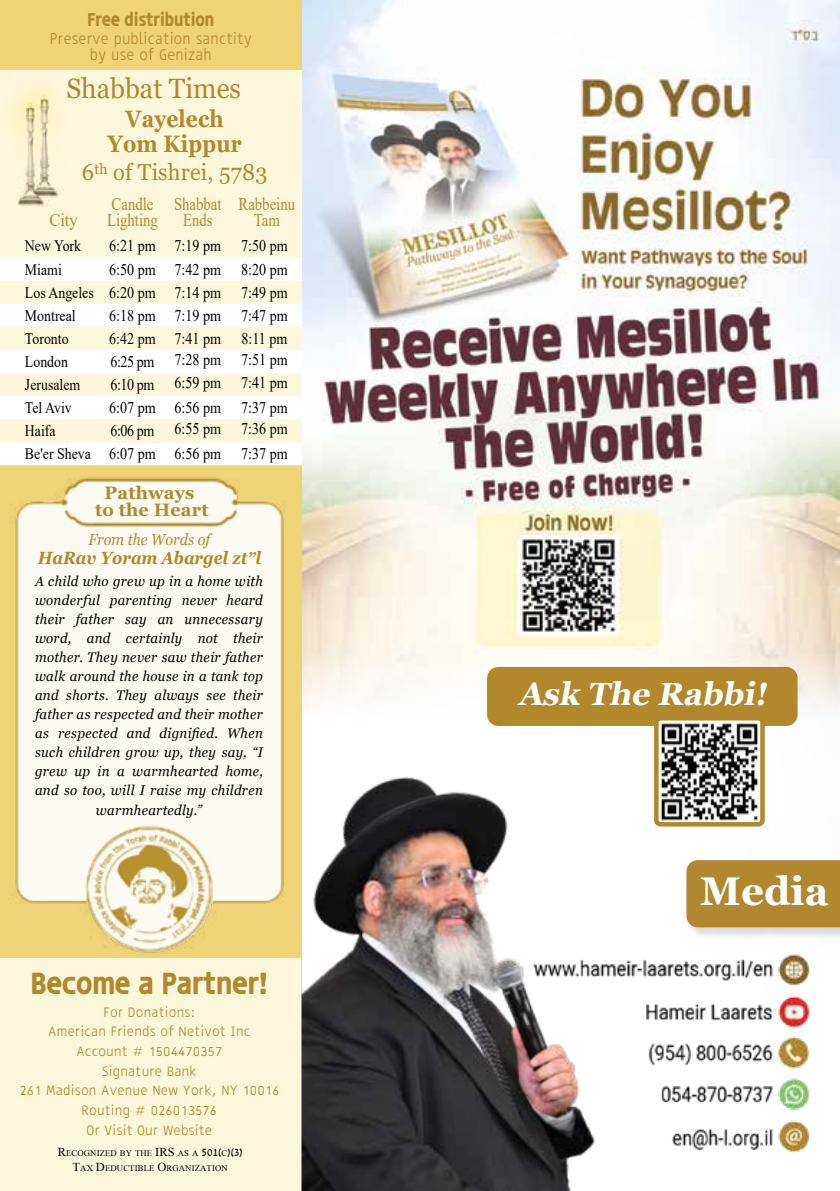
<style>
.page{position:relative;width:840px;height:1191px;background:#fff}
.page>*{position:absolute;margin:0;border:0;box-sizing:border-box;transform-origin:0 0}
.t1{font:700 40px "Georgia";color:#fff}
.t2{font:700 32px "Fb Karlibach Eng";color:#b1882d}
.t3{font:italic 700 32px "Georgia";color:#fff}
.t4{font:28px "Georgia";color:#b1882d;scale:.95 1}
.t5{font:700 23.8px/25.4px "Georgia";letter-spacing:.01em;color:#b1882d;text-align:center;scale:.88 1}
.t6{font:23px "Georgia";letter-spacing:.01em;color:#b1882d;scale:.95 1}
.t7{font:700 19.4px "Fb Karlibach Eng";color:#b1892c;scale:.95 1}
.t8{font:18px/16px "Times New Roman";color:#b1882d;text-align:center;scale:.82 1}
.t9{font:700 18px/16.6px "Georgia";letter-spacing:.01em;color:#b1882d;text-align:center}
.t10{font:18px "Times New Roman";color:#b1882d;scale:.91 1}
.t11{font:italic 700 17.6px "Georgia";color:#b1882d;scale:.91 1}
.t12{font:16.2px/23.2px "Times New Roman";color:#000;text-align:right;scale:.86 1}
.t13{font:16px "Times New Roman";color:#000;scale:.86 1}
.t14{font:300 16px/16.4px "Fb Karlibach Eng";color:#b1892c;text-align:center;scale:.95 1}
.t15{font:italic 16px "Georgia";color:#b1882d;scale:.91 1}
.t16{font:italic 14px/19px "Georgia";letter-spacing:.02em;color:#000;text-align:center;scale:.95 1}
.t17{font:300 14px/19.6px "Fb Karlibach Eng";color:#b1882d;text-align:center}
.t18{font:8.6px/15px "David";letter-spacing:.015em;color:#000;text-align:center}
.s1{font-size:16px}
.s2{font-size:16px;color:#b1892c}
.s3{font-size:12.4px}
</style>
<div class="page">
<img style="left:302px;top:0;width:537px;height:795px">
<div style="left:0;top:0;width:302px;height:1191px;background:#eed378"></div>
<div style="left:0;top:958px;width:300px;height:233px;background:#fff7dc"></div>
<div style="left:0;top:71px;width:302px;height:371px;background:#fff7dc"></div>
<img style="left:8px;top:85px;width:54px;height:122px">
<svg style="left:0;top:257px;width:302px;height:24px"></svg>
<svg style="left:0;top:304px;width:302px;height:161px;fill:#fff"></svg>
<img style="left:15px;top:469px;width:288px;height:484px">
<div style="left:685px;top:860px;width:154px;height:80px;background:#000;opacity:.15"></div>
<div style="left:686px;top:860px;width:153px;height:67px;background:#af882f"></div>
<img style="left:614px;top:954px;width:196px;height:199px">
<img style="left:301px;top:719px;width:313px;height:472px">
<div style="left:487px;top:667px;width:310px;height:59px;background:#b1892c;border-radius:11px"></div>
<img style="left:658px;top:721px;width:101px;height:100px">
<div style="left:653px;top:716px;width:111px;height:110px;border:4px solid #b1892c;border-radius:4px"></div>
<h3 class="t7" style="left:88px;top:11px;width:135px">Free distribution</h3>
<p class="t14" style="left:50px;top:32px;width:214px">Preserve publication sanctity by use of Genizah</p>
<h3 class="t4" style="left:66px;top:71px;width:185px">Shabbat Times</h3>
<h3 class="t5" style="left:107px;top:106px;width:154px">Vayelech<br>Yom Kippur</h3>
<h3 class="t6" style="left:82px;top:158px;width:197px">6<sup>th</sup> of Tishrei, 5783</h3>
<p class="t8" style="left:112px;top:195px;width:52px">Candle</p>
<p class="t8" style="left:174px;top:195px;width:59px">Shabbat<br>Ends</p>
<p class="t8" style="left:238px;top:195px;width:70px">Rabbeinu<br>Tam</p>
<p class="t10" style="left:49px;top:207px;width:33px">City</p>
<p class="t8" style="left:107px;top:211px;width:63px">Lighting</p>
<p class="t13" style="left:25px;top:235px;width:67px">New York</p>
<p class="t12" style="left:109px;top:234px;width:209px">6:21 pm 7:19 pm 7:50 pm</p>
<p class="t13" style="left:25px;top:258px;width:44px">Miami</p>
<p class="t12" style="left:25px;top:257px;width:307px">6:50 pm 7:42 pm 8:20 pm<br><span class="s1">Los Angeles</span> 6:20 pm 7:14 pm 7:49 pm</p>
<p class="t13" style="left:25px;top:304px;width:60px">Montreal</p>
<p class="t12" style="left:109px;top:303px;width:209px">6:18 pm 7:19 pm 7:47 pm</p>
<p class="t13" style="left:25px;top:327px;width:52px">Toronto</p>
<p class="t12" style="left:109px;top:326px;width:131px">6:42 pm 7:41 pm</p>
<p class="t12" style="left:241px;top:326px;width:55px">8:11 pm</p>
<p class="t13" style="left:25px;top:350px;width:52px">London</p>
<p class="t12" style="left:110px;top:348px;width:207px">6:25 pm 7:28 pm 7:51 pm</p>
<p class="t13" style="left:25px;top:373px;width:66px">Jerusalem</p>
<p class="t12" style="left:110px;top:371px;width:207px">6:10 pm 6:59 pm 7:41 pm</p>
<p class="t13" style="left:25px;top:396px;width:56px">Tel Aviv</p>
<p class="t12" style="left:109px;top:396px;width:209px">6:07 pm 6:56 pm 7:37 pm</p>
<p class="t13" style="left:25px;top:419px;width:37px">Haifa</p>
<p class="t12" style="left:25px;top:416px;width:307px;line-height:25px">6:06 pm 6:55 pm 7:36 pm<br><span class="s1">Be'er Sheva</span> 6:07 pm 6:56 pm 7:37 pm</p>
<p class="t9" style="left:95px;top:485px;width:115px">Pathways<br>to the Heart</p>
<p class="t15" style="left:88px;top:530px;width:135px">From the Words of</p>
<p class="t11" style="left:38px;top:546px;width:247px">HaRav Yoram Abargel zt<span class="s2">”</span>l</p>
<p class="t16" style="left:35px;top:572px;width:241px">A child who grew up in a home with wonderful parenting never heard their father say an unnecessary word, and certainly not their mother. They never saw their father walk around the house in a tank top and shorts. They always see their father as respected and their mother as respected and dignified. When such children grow up, they say, “I grew up in a warmhearted home, and so too, will I raise my children warmheartedly.”</p>
<h2 class="t2" style="left:31px;top:968px;width:238px">Become a Partner!</h2>
<p class="t17" style="left:19px;top:1003px;width:261px">For Donations:<br>American Friends of Netivot Inc<br>Account # 1504470357<br>Signature Bank<br>261 Madison Avenue New York, NY 10016<br>Routing # 026013576<br>Or Visit Our Website</p>
<p class="t18" style="left:58px;top:1146px;width:186px"><span class="s3">R</span>ECOGNIZED BY THE <span class="s3">IRS</span> AS A <span class="s3">501(</span>C<span class="s3">)(3)<br>T</span>AX <span class="s3">D</span>EDUCTIBLE <span class="s3">O</span>RGANIZATION</p>
<h2 class="t3" style="left:517px;top:673px;width:257px">Ask The Rabbi!</h2>
<h1 class="t1" style="left:699px;top:865px;width:130px">Media</h1>
</div>
